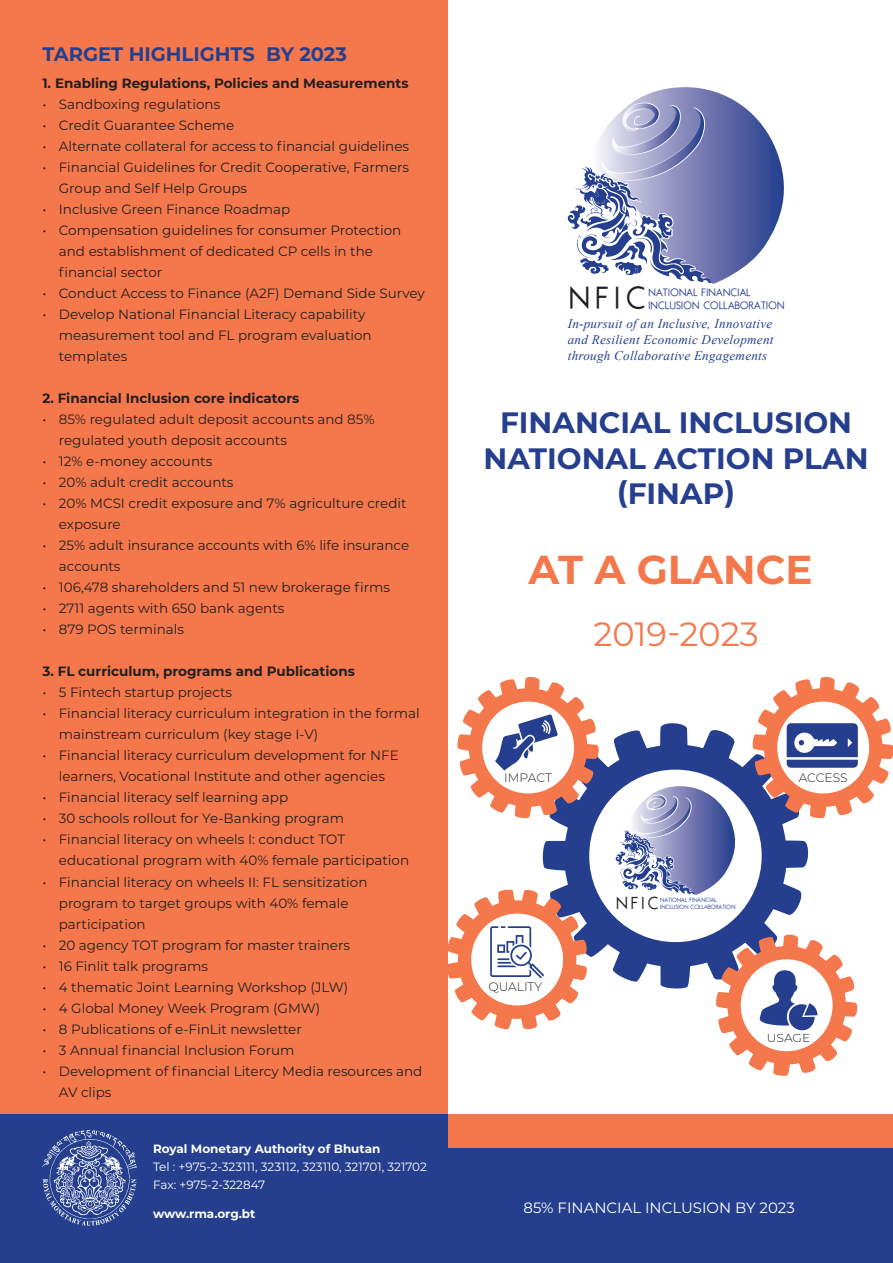
<style>
.page{position:relative;width:893px;height:1263px;background:#fff}
.page>*{position:absolute;margin:0;border:0;box-sizing:border-box;transform-origin:0 0}
.t1{font:46.65px "Wangdi 29";color:#231f20}
.t2{font:700 40.35px "Montserrat";color:#f4784c}
.t3{font:33.6px "Montserrat";color:#f4784c}
.t4{font:700 29.55px/35.4px "Montserrat";color:#253f8e;text-align:center}
.t5{font:25.8px "Wangdi 29";color:#231f20}
.t6{font:700 19.5px "Montserrat";color:#253f8e}
.t7{font:16.2px "Wangdi 29";letter-spacing:.02em;color:#253f8e}
.t8{font:14.85px "Montserrat";color:#fff}
.t9{font:13.5px/21px "Montserrat";color:#231f20}
.t10{font:700 13.5px "Montserrat";color:#231f20}
.t11{font:italic 13.05px/16px "Times New Roman";letter-spacing:.02em;color:#253f8e;text-align:justify}
.t12{font:300 12.3px "Montserrat";color:#231f20}
.t13{font:12px/18px "Montserrat";color:#fff}
.t14{font:700 12px "Montserrat";color:#fff}
.t15{font:300 11.55px "Montserrat";color:#231f20;scale:1.06 1}
.t16{font:9px "Wangdi 29";letter-spacing:.02em;color:#253f8e}
</style>
<div class="page">
<div style="left:0;top:0;width:447px;height:1263px;background:#f4784c"></div>
<div style="left:447px;top:1115px;width:446px;height:126px;background:#f4784c"></div>
<div style="left:447px;top:1149px;width:446px;height:114px;background:#253f8e"></div>
<div style="left:0;top:1115px;width:447px;height:148px;background:#253f8e"></div>
<img style="left:42px;top:1130px;width:94px;height:95px">
<svg style="left:568px;top:87px;width:216px;height:197px"></svg>
<svg style="left:542px;top:723px;width:267px;height:266px"></svg>
<svg style="left:616px;top:786px;width:123px;height:109px"></svg>
<svg style="left:752px;top:677px;width:141px;height:142px"></svg>
<svg style="left:715px;top:933px;width:143px;height:143px"></svg>
<svg style="left:447px;top:888px;width:142px;height:143px"></svg>
<svg style="left:457px;top:677px;width:143px;height:142px"></svg>
<h3 class="t6" style="left:42px;top:40px;width:306px">TARGET HIGHLIGHTS BY 2023</h3>
<p class="t10" style="left:42px;top:74px;width:368px">1. Enabling Regulations, Policies and Measurements</p>
<p class="t9" style="left:42px;top:93px;width:179px">• Sandboxing regulations</p>
<p class="t9" style="left:42px;top:114px;width:193px">• Credit Guarantee Scheme</p>
<p class="t9" style="left:42px;top:135px;width:368px">• Alternate collateral for access to financial guidelines</p>
<p class="t9" style="left:59px;top:156px;width:352px;text-indent:-16px">• Financial Guidelines for Credit Cooperative, Farmers<br>Group and Self Help Groups</p>
<p class="t9" style="left:42px;top:198px;width:249px">• Inclusive Green Finance Roadmap</p>
<p class="t9" style="left:59px;top:219px;width:344px;text-indent:-16px">• Compensation guidelines for consumer Protection and establishment of dedicated CP cells in the financial sector</p>
<p class="t9" style="left:42px;top:282px;width:384px">• Conduct Access to Finance (A2F) Demand Side Survey</p>
<p class="t9" style="left:59px;top:303px;width:314px;text-indent:-16px">• Develop National Financial Literacy capability measurement tool and FL program evaluation templates</p>
<p class="t10" style="left:42px;top:389px;width:259px">2. Financial Inclusion core indicators</p>
<p class="t9" style="left:59px;top:409px;width:317px;text-indent:-16px">• 85% regulated adult deposit accounts and 85% regulated youth deposit accounts</p>
<p class="t9" style="left:42px;top:451px;width:171px">• 12% e-money accounts</p>
<p class="t9" style="left:42px;top:472px;width:193px">• 20% adult credit accounts</p>
<p class="t9" style="left:59px;top:493px;width:349px;text-indent:-16px">• 20% MCSI credit exposure and 7% agriculture credit exposure</p>
<p class="t9" style="left:59px;top:535px;width:352px;text-indent:-16px">• 25% adult insurance accounts with 6% life insurance accounts</p>
<p class="t9" style="left:42px;top:577px;width:349px">• 106,478 shareholders and 51 new brokerage firms</p>
<p class="t9" style="left:42px;top:598px;width:244px">• 2711 agents with 650 bank agents</p>
<p class="t9" style="left:42px;top:619px;width:143px">• 879 POS terminals</p>
<p class="t10" style="left:42px;top:662px;width:314px">3. FL curriculum, programs and Publications</p>
<p class="t9" style="left:42px;top:682px;width:191px">• 5 Fintech startup projects</p>
<p class="t9" style="left:59px;top:703px;width:362px;text-indent:-16px">• Financial literacy curriculum integration in the formal mainstream curriculum (key stage I-V)</p>
<p class="t9" style="left:42px;top:745px;width:358px;text-align:center">• Financial literacy curriculum development for NFE learners, Vocational Institute and other agencies</p>
<p class="t9" style="left:42px;top:787px;width:247px">• Financial literacy self learning app</p>
<p class="t9" style="left:42px;top:808px;width:303px">• 30 schools rollout for Ye-Banking program</p>
<p class="t9" style="left:59px;top:829px;width:352px;text-indent:-16px">• Financial literacy on wheels I: conduct TOT educational program with 40% female participation</p>
<p class="t9" style="left:59px;top:871px;width:310px;text-indent:-16px">• Financial literacy on wheels II: FL sensitization program to target groups with 40% female participation</p>
<p class="t9" style="left:42px;top:934px;width:309px">• 20 agency TOT program for master trainers</p>
<p class="t9" style="left:42px;top:955px;width:167px">• 16 Finlit talk programs</p>
<p class="t9" style="left:42px;top:976px;width:307px">• 4 thematic Joint Learning Workshop (JLW)</p>
<p class="t9" style="left:42px;top:997px;width:279px">• 4 Global Money Week Program (GMW)</p>
<p class="t9" style="left:42px;top:1018px;width:261px">• 8 Publications of e-FinLit newsletter</p>
<p class="t9" style="left:42px;top:1039px;width:254px">• 3 Annual financial Inclusion Forum</p>
<p class="t9" style="left:59px;top:1060px;width:365px;text-indent:-16px">• Development of financial Litercy Media resources and<br>AV clips</p>
<p class="t14" style="left:153px;top:1140px;width:229px">Royal Monetary Authority of Bhutan</p>
<p class="t13" style="left:153px;top:1157px;width:275px">Tel : +975-2-323111, 323112, 323110, 321701, 321702<br>Fax: +975-2-322847</p>
<p class="t14" style="left:153px;top:1205px;width:104px">www.rma.org.bt</p>
<h1 class="t1" style="left:569px;top:278px;width:78px">NFIC</h1>
<p class="t7" style="left:648px;top:286px;width:104px">NATIONAL FINANCIAL</p>
<p class="t7" style="left:648px;top:298px;width:137px">INCLUSION COLLABORATION</p>
<p class="t11" style="left:568px;top:315px;width:207px">In-pursuit of an Inclusive, Innovative and Resilient Economic Development through Collaborative Engagements</p>
<h3 class="t4" style="left:483px;top:403px;width:387px">FINANCIAL INCLUSION<br>NATIONAL ACTION PLAN (FINAP)</h3>
<h2 class="t2" style="left:528px;top:540px;width:285px">AT A GLANCE</h2>
<h3 class="t3" style="left:593px;top:611px;width:167px">2019-2023</h3>
<p class="t12" style="left:504px;top:770px;width:49px">IMPACT</p>
<p class="t12" style="left:799px;top:770px;width:50px">ACCESS</p>
<p class="t12" style="left:488px;top:978px;width:55px">QUALITY</p>
<h3 class="t5" style="left:616px;top:891px;width:44px">NFIC</h3>
<p class="t16" style="left:660px;top:903px;width:77px">INCLUSION COLLABORATION</p>
<p class="t16" style="left:660px;top:896px;width:58px">NATIONAL FINANCIAL</p>
<p class="t15" style="left:767px;top:1030px;width:42px">USAGE</p>
<p class="t8" style="left:523px;top:1198px;width:273px">85% FINANCIAL INCLUSION BY 2023</p>
</div>
